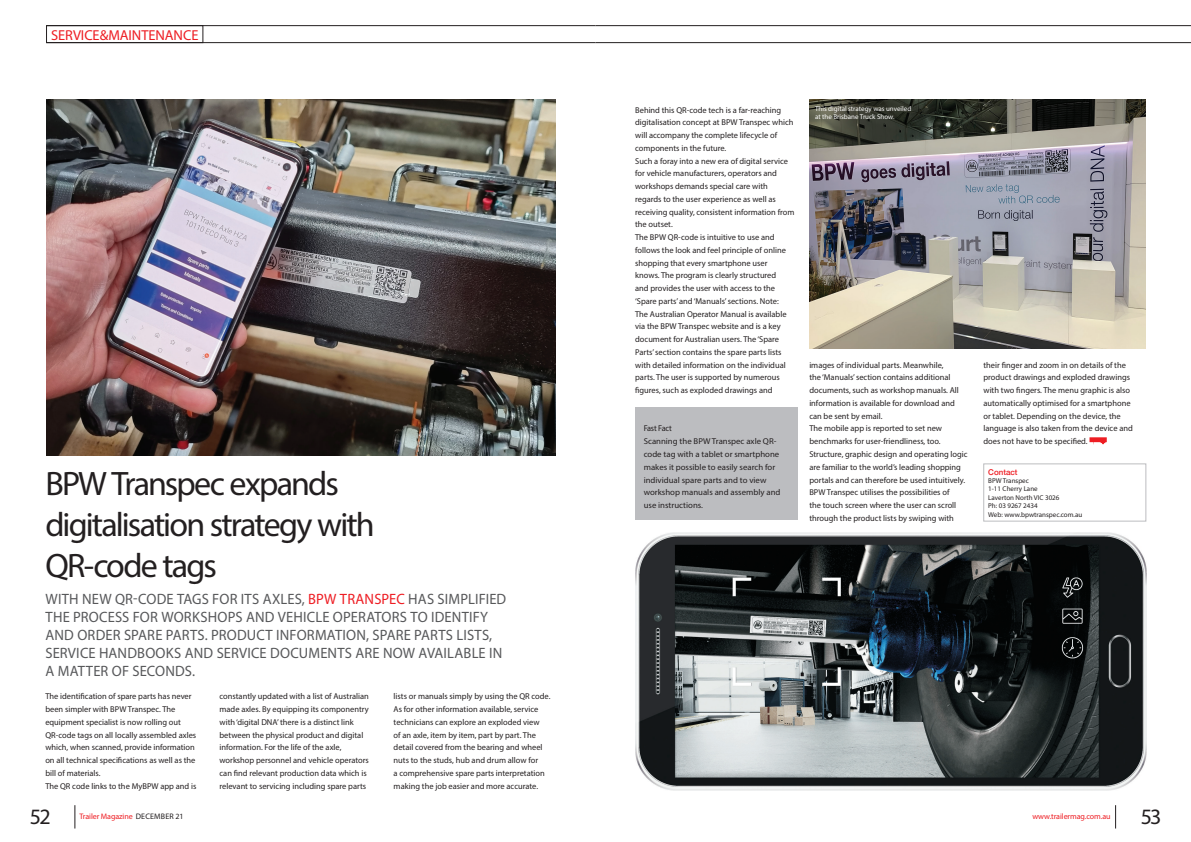
<style>
.page{position:relative;width:1191px;height:842px;background:#fff}
.page>*{position:absolute;margin:0;border:0;box-sizing:border-box;transform-origin:0 0}
.Heading_NEW{font:34px/40.8px "Myriad Pro";letter-spacing:-.055em;color:#231f20}
.t1{font:22px "Myriad Pro";color:#231f20}
.Intro_NEW{font:15px/18px "Myriad Pro";letter-spacing:.01em;color:#57585a}
.t2{font:14.4px "Myriad Pro";letter-spacing:-.005em;color:#ee1d23}
.BodyCopy_NEW{font:8.5px/12.8px "Myriad Pro";color:#231f20}
.BodyCopy_NEW-2{font:8.5px "Myriad Pro";letter-spacing:-.02em;color:#231f20}
.t3{font:8px "Myriad Pro";letter-spacing:-.01em;color:#ee1d23}
.Contact_NEW{font:500 8px "Helvetica Neue";color:#ee1d23}
.Contact_NEW-2{font:7px "Myriad Pro";color:#231f20}
.Captions_NEW{font:7px/8.4px "Myriad Pro";color:#fff}
.s1{color:#ee1d23}
.s2{color:#231f20}
</style>
<div class="page">
<img style="left:46px;top:99px;width:510px;height:357px">
<svg style="left:1089px;top:437px;width:17px;height:7px"></svg>
<div style="left:983px;top:464px;width:163px;height:57px;border:1px solid #bcbdc0"></div>
<div style="left:635px;top:407px;width:162px;height:112px;background:#bcbdc0"></div>
<img style="left:635px;top:533px;width:511px;height:258px">
<img style="left:809px;top:99px;width:336px;height:249px">
<svg style="left:75px;top:805px;width:1px;height:23px"></svg>
<svg style="left:1115px;top:805px;width:1px;height:23px"></svg>
<hr style="left:46px;top:25px;width:549px;height:1px;background:#231f20">
<hr style="left:595px;top:25px;width:596px;height:1px;background:#231f20">
<hr style="left:46px;top:42px;width:549px;height:1px;background:#231f20">
<hr style="left:595px;top:42px;width:596px;height:1px;background:#231f20">
<div style="left:46px;top:26px;width:157px;height:17px;border:1px solid #231f20"></div>
<h3 class="t2" style="left:51px;top:26px;width:149px">SERVICE &amp; MAINTENANCE</h3>
<p class="Heading_NEW" style="left:45px;top:463px;width:331px">BPW Transpec expands digitalisation strategy with<br>QR-code tags</p>
<p class="Intro_NEW" style="left:45px;top:589px;width:462px">WITH NEW QR-CODE TAGS FOR ITS AXLES, <span class="s1">BPW TRANSPEC</span> HAS SIMPLIFIED THE PROCESS FOR WORKSHOPS AND VEHICLE OPERATORS TO IDENTIFY AND ORDER SPARE PARTS. PRODUCT INFORMATION, SPARE PARTS LISTS, SERVICE HANDBOOKS AND SERVICE DOCUMENTS ARE NOW AVAILABLE IN A MATTER OF SECONDS.</p>
<p class="BodyCopy_NEW" style="left:45px;top:690px;width:152px">The identification of spare parts has never been simpler with BPW Transpec. The equipment specialist is now rolling out QR-code tags on all locally assembled axles which, when scanned, provide information on all technical specifications as well as the bill of materials.</p>
<p class="BodyCopy_NEW" style="left:45px;top:779px;width:152px">The QR code links to the MyBPW app and is</p>
<p class="BodyCopy_NEW" style="left:219px;top:690px;width:151px">constantly updated with a list of Australian made axles. By equipping its componentry with ‘digital DNA’ there is a distinct link between the physical product and digital information. For the life of the axle, workshop personnel and vehicle operators can find relevant production data which is relevant to servicing including spare parts</p>
<p class="BodyCopy_NEW" style="left:394px;top:690px;width:158px">lists or manuals simply by using the QR code.</p>
<p class="BodyCopy_NEW" style="left:394px;top:703px;width:153px">As for other information available, service technicians can explore an exploded view of an axle, item by item, part by part. The detail covered from the bearing and wheel nuts to the studs, hub and drum allow for<br>a comprehensive spare parts interpretation making the job easier and more accurate.</p>
<p class="BodyCopy_NEW" style="left:635px;top:103px;width:160px">Behind this QR-code tech is a far-reaching digitalisation concept at BPW Transpec which will accompany the complete lifecycle of components in the future.</p>
<p class="BodyCopy_NEW" style="left:635px;top:154px;width:161px">Such a foray into a new era of digital service for vehicle manufacturers, operators and workshops demands special care with regards to the user experience as well as receiving quality, consistent information from the outset.</p>
<p class="BodyCopy_NEW" style="left:635px;top:231px;width:153px">The BPW QR-code is intuitive to use and follows the look and feel principle of online shopping that every smartphone user knows. The program is clearly structured and provides the user with access to the ‘Spare parts’ and ‘Manuals’ sections. Note:<br>The Australian Operator Manual is available via the BPW Transpec website and is a key document for Australian users. The ‘Spare Parts’ section contains the spare parts lists with detailed information on the individual parts. The user is supported by numerous figures, such as exploded drawings and</p>
<p class="BodyCopy_NEW-2" style="left:643px;top:423px;width:30px">Fast Fact</p>
<p class="BodyCopy_NEW" style="left:643px;top:435px;width:138px">Scanning the BPW Transpec axle QR&shy;code tag with a tablet or smartphone makes it possible to easily search for individual spare parts and to view workshop manuals and assembly and use instructions.</p>
<p class="Captions_NEW" style="left:815px;top:104px;width:98px">This digital strategy was unveiled at the Brisbane Truck Show.</p>
<p class="BodyCopy_NEW" style="left:809px;top:358px;width:151px">images of individual parts. Meanwhile,<br>the ‘Manuals’ section contains additional documents, such as workshop manuals. All information is available for download and can be sent by email.</p>
<p class="BodyCopy_NEW" style="left:809px;top:422px;width:160px">The mobile app is reported to set new benchmarks for user-friendliness, too.<br>Structure, graphic design and operating logic are familiar to the world’s leading shopping portals and can therefore be used intuitively.<br>BPW Transpec utilises the possibilities of<br>the touch screen where the user can scroll through the product lists by swiping with</p>
<p class="BodyCopy_NEW" style="left:983px;top:358px;width:151px">their finger and zoom in on details of the product drawings and exploded drawings with two fingers. The menu graphic is also automatically optimised for a smartphone or tablet. Depending on the device, the language is also taken from the device and does not have to be specified.</p>
<p class="Contact_NEW" style="left:988px;top:465px;width:31px">Contact</p>
<p class="Contact_NEW-2" style="left:988px;top:476px;width:42px">BPW Transpec</p>
<p class="Contact_NEW-2" style="left:988px;top:485px;width:51px">1-11 Cherry Lane</p>
<p class="Contact_NEW-2" style="left:988px;top:493px;width:73px">Laverton North VIC 3026</p>
<p class="Contact_NEW-2" style="left:988px;top:501px;width:51px">Ph: 03 9267 2434</p>
<p class="Contact_NEW-2" style="left:988px;top:510px;width:96px">Web: www.bpwtranspec.com.au</p>
<h2 class="t1" style="left:30px;top:803px;width:22px">52</h2>
<p class="t3" style="left:79px;top:812px;width:106px">Trailer Magazine <span class="s2">DECEMBER 21</span></p>
<p class="t3" style="left:1032px;top:812px;width:80px">www.trailermag.com.au</p>
<h2 class="t1" style="left:1140px;top:803px;width:22px">53</h2>
</div>
